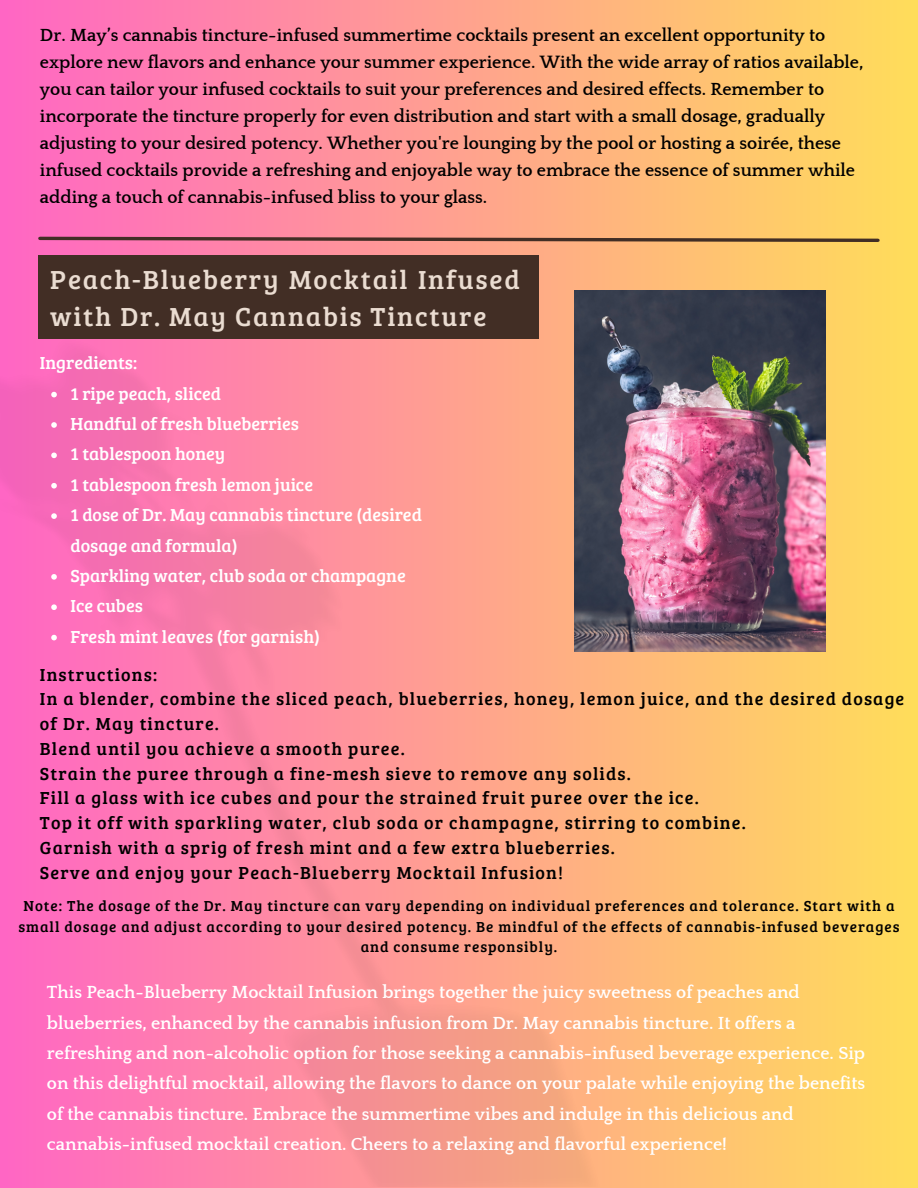
<style>
.page{position:relative;width:918px;height:1188px;background:#fff}
.page>*{position:absolute;margin:0;border:0;box-sizing:border-box;transform-origin:0 0}
.t1{font:27px/37.2px "Bree Serif";letter-spacing:.065em;color:#eadcd1}
.t2{font:700 18px/27px "Quattrocento";color:#000}
.t3{font:700 18px/30.3px "Quattrocento";color:#fff}
.t4{font:18px/24.8px "Bree Serif";letter-spacing:.065em;color:#000}
.t5{font:18px/30.3px "Bree Serif";color:#fff}
.t6{font:15px/20.2px "Bree Serif";letter-spacing:.065em;color:#000;text-align:center}
</style>
<div class="page">
<div style="left:0;top:0;width:918px;height:1188px;background:linear-gradient(to right,#ff66c4,#ffdd5a)"></div>
<img style="left:0;top:339px;width:606px;height:847px">
<svg style="left:36px;top:235px;width:845px;height:9px;background:#b87667"></svg>
<div style="left:38px;top:255px;width:500px;height:84px;background:#422e25"></div>
<img style="left:575px;top:290px;width:251px;height:361px">
<svg style="left:51px;top:392px;width:6px;height:5px"></svg>
<svg style="left:51px;top:422px;width:6px;height:6px"></svg>
<svg style="left:51px;top:453px;width:6px;height:5px"></svg>
<svg style="left:51px;top:483px;width:6px;height:6px"></svg>
<svg style="left:51px;top:513px;width:6px;height:6px"></svg>
<svg style="left:51px;top:574px;width:6px;height:6px"></svg>
<svg style="left:51px;top:604px;width:6px;height:6px"></svg>
<svg style="left:51px;top:635px;width:6px;height:5px"></svg>
<p class="t2" style="left:40px;top:22px;width:825px">Dr. May’s cannabis tincture-infused summertime cocktails present an excellent opportunity to explore new flavors and enhance your summer experience. With the wide array of ratios available, you can tailor your infused cocktails to suit your preferences and desired effects. Remember to incorporate the tincture properly for even distribution and start with a small dosage, gradually adjusting to your desired potency. Whether you're lounging by the pool or hosting a soirée, these infused cocktails provide a refreshing and enjoyable way to embrace the essence of summer while adding a touch of cannabis-infused bliss to your glass.</p>
<p class="t1" style="left:50px;top:259px;width:471px">Peach-Blueberry Mocktail Infused with Dr. May Cannabis Tincture</p>
<p class="t5" style="left:40px;top:347px;width:99px">Ingredients:</p>
<p class="t5" style="left:71px;top:377px;width:152px">1 ripe peach, sliced</p>
<p class="t5" style="left:71px;top:408px;width:230px">Handful of fresh blueberries</p>
<p class="t5" style="left:71px;top:438px;width:156px">1 tablespoon honey</p>
<p class="t5" style="left:71px;top:468px;width:244px">1 tablespoon fresh lemon juice</p>
<p class="t5" style="left:71px;top:499px;width:353px">1 dose of Dr. May cannabis tincture (desired dosage and formula)</p>
<p class="t5" style="left:71px;top:560px;width:337px">Sparkling water, club soda or champagne</p>
<p class="t5" style="left:71px;top:590px;width:74px">Ice cubes</p>
<p class="t5" style="left:71px;top:620px;width:251px">Fresh mint leaves (for garnish)</p>
<p class="t4" style="left:40px;top:661px;width:119px">Instructions:</p>
<p class="t4" style="left:40px;top:686px;width:866px">In a blender, combine the sliced peach, blueberries, honey, lemon juice, and the desired dosage of Dr. May tincture.</p>
<p class="t4" style="left:40px;top:735px;width:366px">Blend until you achieve a smooth puree.</p>
<p class="t4" style="left:40px;top:760px;width:592px">Strain the puree through a fine-mesh sieve to remove any solids.</p>
<p class="t4" style="left:40px;top:785px;width:660px">Fill a glass with ice cubes and pour the strained fruit puree over the ice.</p>
<p class="t4" style="left:40px;top:810px;width:707px">Top it off with sparkling water, club soda or champagne, stirring to combine.</p>
<p class="t4" style="left:40px;top:834px;width:576px">Garnish with a sprig of fresh mint and a few extra blueberries.</p>
<p class="t4" style="left:40px;top:859px;width:525px">Serve and enjoy your Peach-Blueberry Mocktail Infusion!</p>
<p class="t6" style="left:18px;top:895px;width:883px">Note: The dosage of the Dr. May tincture can vary depending on individual preferences and tolerance. Start with a small dosage and adjust according to your desired potency. Be mindful of the effects of cannabis-infused beverages and consume responsibly.</p>
<p class="t3" style="left:47px;top:978px;width:820px">This Peach-Blueberry Mocktail Infusion brings together the juicy sweetness of peaches and blueberries, enhanced by the cannabis infusion from Dr. May cannabis tincture. It offers a refreshing and non-alcoholic option for those seeking a cannabis-infused beverage experience. Sip on this delightful mocktail, allowing the flavors to dance on your palate while enjoying the benefits of the cannabis tincture. Embrace the summertime vibes and indulge in this delicious and cannabis-infused mocktail creation. Cheers to a relaxing and flavorful experience!</p>
</div>
